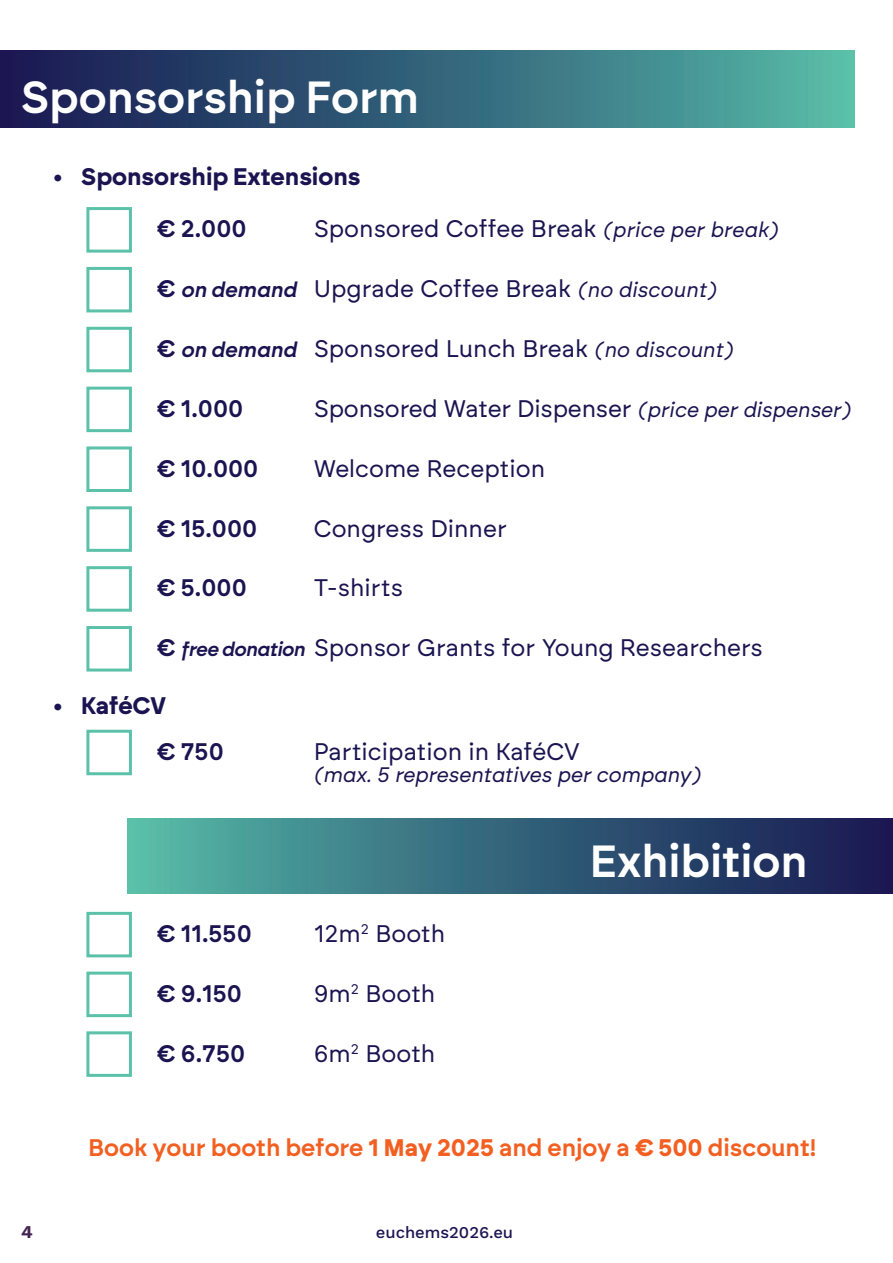
<style>
.page{position:relative;width:893px;height:1263px;background:#fff}
.page>*{position:absolute;margin:0;border:0;box-sizing:border-box;transform-origin:0 0}
.t1{font:600 45px "Brockmann";color:#fff}
.t2{font:24px "Brockmann";color:#1c1451}
.t3{font:600 24px "Brockmann";color:#1c1451}
.t4{font:600 24px "Brockmann";color:#f25f21}
.t5{font:700 24px "Brockmann";color:#1c1451}
.t6{font:italic 21px "Brockmann";letter-spacing:-.01em;color:#1c1451}
.t7{font:700 18px "Work Sans";color:#462453}
.t8{font:500 16.5px "Work Sans";color:#1c1451}
.s1{font-style:italic;font-size:21px}
.s2{font-weight:600}
.s3{font-weight:600;font-style:italic;font-size:21px}
.s4{font-weight:600;font-style:italic;font-size:19.5px}
.s5{font-weight:700}
</style>
<div class="page">
<div style="left:0;top:51px;width:855px;height:77px;background:linear-gradient(to right,#161450,#54b8a7)"></div>
<div style="left:86px;top:207px;width:46px;height:46px;border:3px solid #5bc2a9"></div>
<div style="left:86px;top:267px;width:46px;height:45px;border:3px solid #5bc2a9"></div>
<div style="left:86px;top:327px;width:46px;height:45px;border:3px solid #5bc2a9"></div>
<div style="left:86px;top:387px;width:46px;height:45px;border:3px solid #5bc2a9"></div>
<div style="left:86px;top:446px;width:46px;height:46px;border:3px solid #5bc2a9"></div>
<div style="left:86px;top:506px;width:46px;height:46px;border:3px solid #5bc2a9"></div>
<div style="left:86px;top:566px;width:46px;height:46px;border:3px solid #5bc2a9"></div>
<div style="left:86px;top:626px;width:46px;height:45px;border:3px solid #5bc2a9"></div>
<div style="left:86px;top:730px;width:46px;height:45px;border:3px solid #5bc2a9"></div>
<div style="left:127px;top:819px;width:766px;height:75px;background:linear-gradient(to right,#55b9a7,#161450)"></div>
<div style="left:86px;top:912px;width:46px;height:45px;border:3px solid #5bc2a9"></div>
<div style="left:86px;top:971px;width:46px;height:46px;border:3px solid #5bc2a9"></div>
<div style="left:86px;top:1031px;width:46px;height:46px;border:3px solid #5bc2a9"></div>
<h1 class="t1" style="left:21px;top:69px;width:400px">Sponsorship Form</h1>
<p class="t5" style="left:54px;top:162px;width:308px">• Sponsorship Extensions</p>
<p class="t3" style="left:157px;top:214px;width:91px">€ 2.000</p>
<p class="t2" style="left:314px;top:214px;width:465px">Sponsored Coffee Break <span class="s1">(price per break)</span></p>
<p class="t2" style="left:157px;top:274px;width:560px"><span class="s2">€</span> <span class="s3">on demand</span> Upgrade Coffee Break <span class="s1">(no discount)</span></p>
<p class="t2" style="left:157px;top:334px;width:577px"><span class="s2">€</span> <span class="s3">on demand</span> Sponsored Lunch Break <span class="s1">(no discount)</span></p>
<p class="t3" style="left:157px;top:393px;width:88px">€ 1.000</p>
<p class="t2" style="left:314px;top:393px;width:538px">Sponsored Water Dispenser <span class="s1">(price per dispenser)</span></p>
<p class="t3" style="left:157px;top:453px;width:103px">€ 10.000</p>
<p class="t2" style="left:314px;top:453px;width:233px">Welcome Reception</p>
<p class="t3" style="left:157px;top:513px;width:102px">€ 15.000</p>
<p class="t2" style="left:314px;top:513px;width:195px">Congress Dinner</p>
<p class="t3" style="left:157px;top:573px;width:92px">€ 5.000</p>
<p class="t2" style="left:314px;top:573px;width:91px">T-shirts</p>
<p class="t2" style="left:157px;top:633px;width:607px"><span class="s2">€</span> <span class="s4">free donation</span> Sponsor Grants for Young Researchers</p>
<p class="t5" style="left:54px;top:690px;width:114px">• KaféCV</p>
<p class="t3" style="left:157px;top:736px;width:69px">€ 750</p>
<p class="t2" style="left:314px;top:736px;width:268px">Participation in KaféCV</p>
<p class="t6" style="left:314px;top:762px;width:388px">(max. 5 representatives per company)</p>
<p class="t3" style="left:157px;top:919px;width:97px">€ 11.550</p>
<p class="t2" style="left:314px;top:919px;width:133px">12m<sup>2</sup> Booth</p>
<p class="t3" style="left:157px;top:978px;width:87px">€ 9.150</p>
<p class="t2" style="left:314px;top:978px;width:123px">9m<sup>2</sup> Booth</p>
<p class="t3" style="left:157px;top:1038px;width:90px">€ 6.750</p>
<p class="t2" style="left:314px;top:1038px;width:123px">6m<sup>2</sup> Booth</p>
<h1 class="t1" style="left:590px;top:833px;width:220px">Exhibition</h1>
<p class="t4" style="left:88px;top:1132px;width:730px">Book your booth before <span class="s5">1 May 2025</span> and enjoy a <span class="s5">€ 500</span> discount!</p>
<p class="t7" style="left:21px;top:1221px;width:13px">4</p>
<p class="t8" style="left:376px;top:1223px;width:139px">euchems2026.eu</p>
</div>
